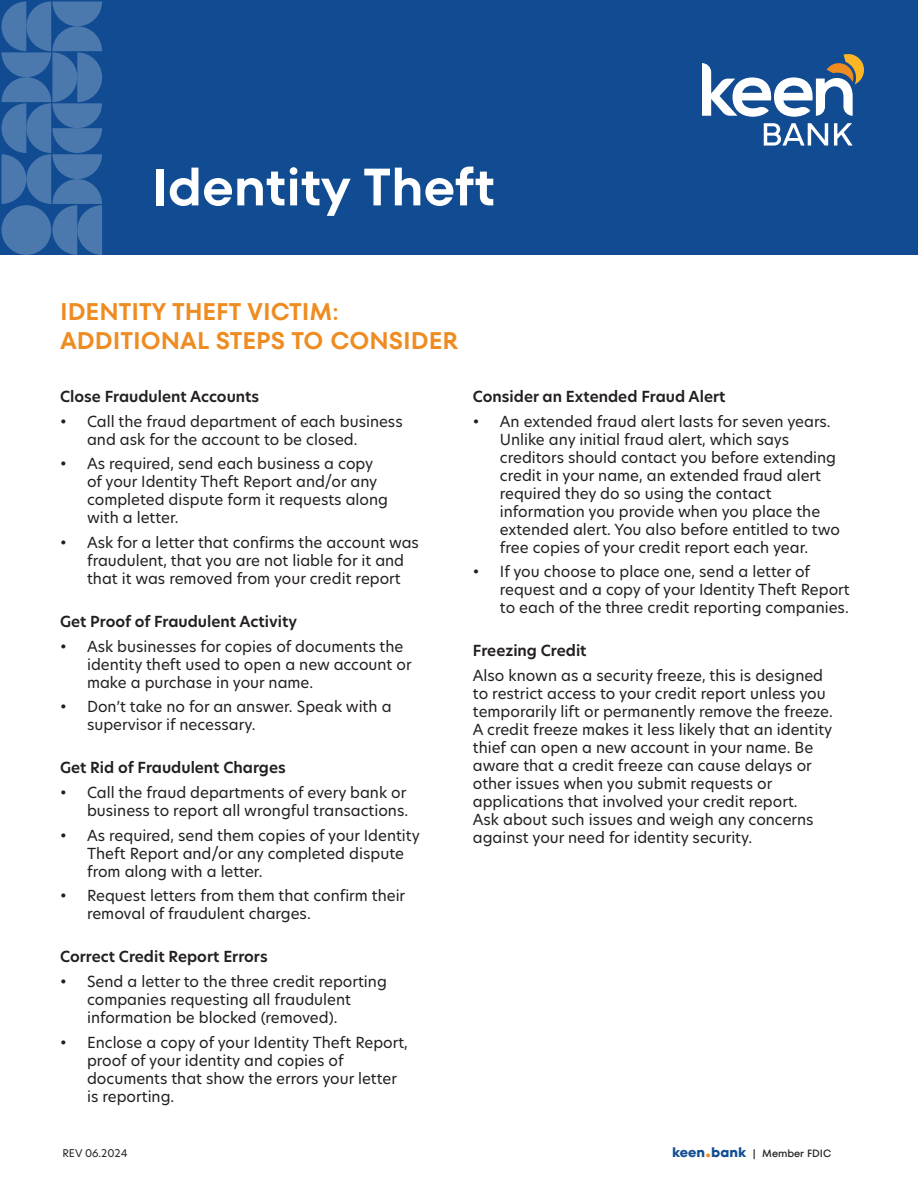
<style>
.page{position:relative;width:918px;height:1188px;background:#fff}
.page>*{position:absolute;margin:0;border:0;box-sizing:border-box;transform-origin:0 0}
.t1{font:600 52.5px "TT Fors";color:#fff}
.t2{font:600 24px/28.8px "TT Fors";color:#ef8c21}
.t3{font:15px/18px "New Hero";color:#231f20}
.t4{font:600 15px "New Hero";color:#231f20}
.t5{font:500 10.5px "TT Fors";color:#231f20}
.t6{font:10.5px "New Hero";color:#231f20}
.s1{font-weight:700;font-size:13.5px;color:#114c93}
.s2{font-weight:700;font-size:22.5px;color:#ef8c21}
</style>
<div class="page">
<div style="left:0;top:0;width:918px;height:255px;background:#114c93"></div>
<svg style="left:702px;top:54px;width:162px;height:63px"></svg>
<svg style="left:764px;top:123px;width:64px;height:23px"></svg>
<svg style="left:834px;top:123px;width:19px;height:23px"></svg>
<svg style="left:2px;top:2px;width:100px;height:253px"></svg>
<p class="t1" style="left:151px;top:155px;width:346px">Identity Theft</p>
<p class="t2" style="left:60px;top:297px;width:400px">IDENTITY THEFT VICTIM:<br>ADDITIONAL STEPS TO CONSIDER</p>
<p class="t4" style="left:60px;top:386px;width:201px">Close Fraudulent Accounts</p>
<p class="t3" style="left:87px;top:412px;width:317px;text-indent:-27px">• Call the fraud department of each business and ask for the account to be closed.</p>
<p class="t3" style="left:87px;top:455px;width:303px;text-indent:-27px">• As required, send each business a copy of your Identity Theft Report and/or any completed dispute form it requests along with a letter.</p>
<p class="t3" style="left:87px;top:533px;width:333px;text-indent:-27px">• Ask for a letter that confirms the account was fraudulent, that you are not liable for it and that it was removed from your credit report</p>
<p class="t4" style="left:60px;top:611px;width:239px">Get Proof of Fraudulent Activity</p>
<p class="t3" style="left:87px;top:637px;width:326px;text-indent:-27px">• Ask businesses for copies of documents the identity theft used to open a new account or make a purchase in your name.</p>
<p class="t3" style="left:87px;top:698px;width:306px;text-indent:-27px">• Don’t take no for an answer. Speak with a supervisor if necessary.</p>
<p class="t4" style="left:60px;top:757px;width:227px">Get Rid of Fraudulent Charges</p>
<p class="t3" style="left:60px;top:783px;width:350px;text-align:right">• Call the fraud departments of every bank or business to report all wrongful transactions.</p>
<p class="t3" style="left:87px;top:826px;width:334px;text-indent:-27px">• As required, send them copies of your Identity<br>Theft Report and/or any completed dispute from along with a letter.</p>
<p class="t3" style="left:87px;top:887px;width:320px;text-indent:-27px">• Request letters from them that confirm their removal of fraudulent charges.</p>
<p class="t4" style="left:60px;top:946px;width:209px">Correct Credit Report Errors</p>
<p class="t3" style="left:87px;top:972px;width:301px;text-indent:-27px">• Send a letter to the three credit reporting companies requesting all fraudulent information be blocked (removed).</p>
<p class="t3" style="left:87px;top:1033px;width:322px;text-indent:-27px">• Enclose a copy of your Identity Theft Report, proof of your identity and copies of documents that show the errors your letter is reporting.</p>
<p class="t4" style="left:473px;top:386px;width:254px">Consider an Extended Fraud Alert</p>
<p class="t3" style="left:500px;top:412px;width:342px;text-indent:-27px">• An extended fraud alert lasts for seven years.<br>Unlike any initial fraud alert, which says creditors should contact you before extending credit in your name, an extended fraud alert required they do so using the contact information you provide when you place the extended alert. You also before entitled to two free copies of your credit report each year.</p>
<p class="t3" style="left:500px;top:563px;width:351px;text-indent:-27px">• If you choose to place one, send a letter of request and a copy of your Identity Theft Report to each of the three credit reporting companies.</p>
<p class="t4" style="left:473px;top:640px;width:115px">Freezing Credit</p>
<p class="t3" style="left:473px;top:666px;width:362px">Also known as a security freeze, this is designed to restrict access to your credit report unless you temporarily lift or permanently remove the freeze.<br>A credit freeze makes it less likely that an identity thief can open a new account in your name. Be aware that a credit freeze can cause delays or other issues when you submit requests or applications that involved your credit report.<br>Ask about such issues and weigh any concerns against your need for identity security.</p>
<p class="t6" style="left:62px;top:1146px;width:67px">REV 06.2024</p>
<p class="t5" style="left:672px;top:1147px;width:161px"><span class="s1">keen</span><span class="s2">.</span><span class="s1">bank</span> | Member FDIC</p>
</div>
